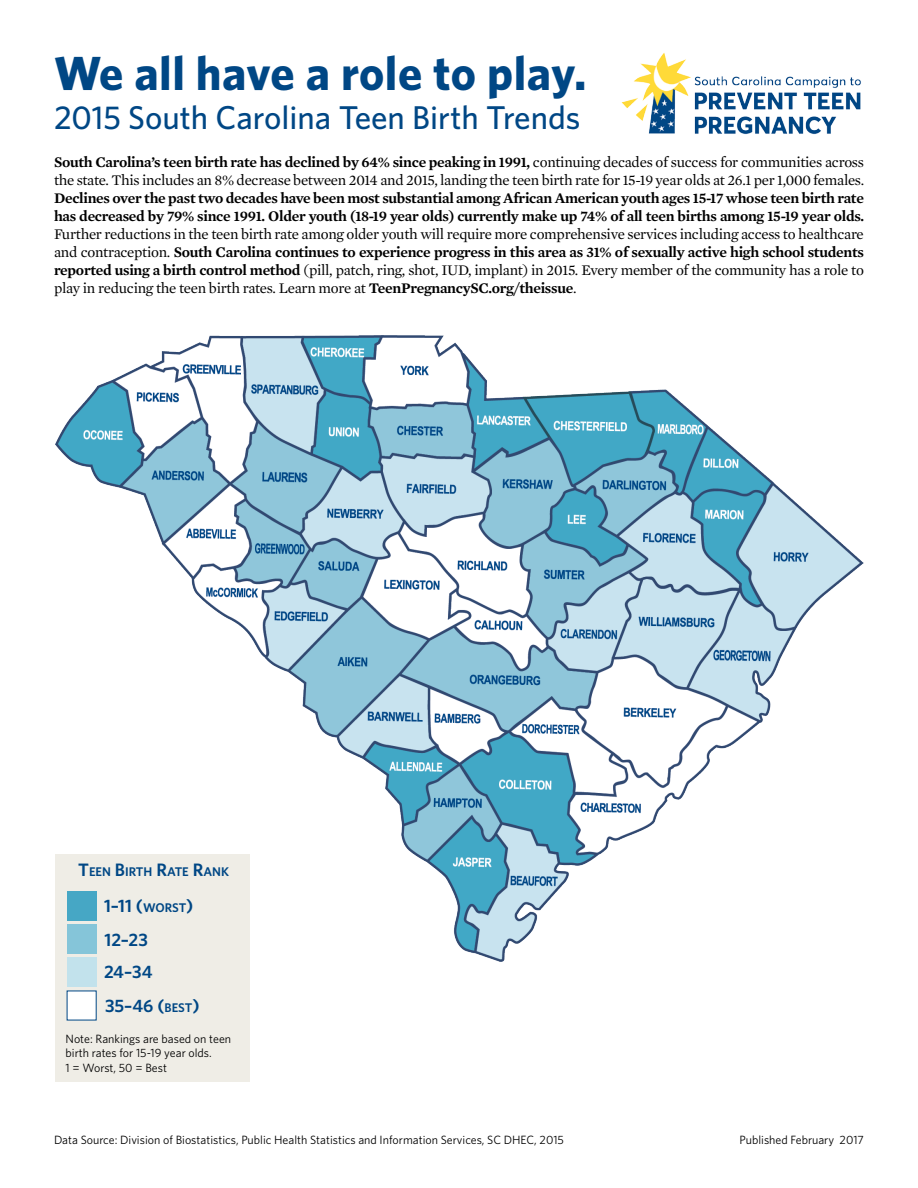
<style>
.page{position:relative;width:918px;height:1188px;background:#fff}
.page>*{position:absolute;margin:0;border:0;box-sizing:border-box;transform-origin:0 0}
.t1{font:700 48px "Whitney";letter-spacing:.01em;color:#004785}
.t2{font:500 33px "Whitney";color:#004785}
.t3{font:600 18px/34.7px "Whitney";color:#004785}
.t4{font:15px/18px "Mercury Text G1";letter-spacing:-.02em;color:#000}
.t5{font:600 15px/18px "Mercury Text G1";letter-spacing:-.02em;color:#000}
.t6{font:600 12.6px "Whitney";color:#004785}
.t7{font:12px/14.4px "Whitney";color:#000}
.s1{font-weight:600}
.s2{font-size:18px}
.s3{font-size:12.6px}
</style>
<div class="page">
<img style="left:55px;top:335px;width:809px;height:626px">
<img style="left:621px;top:53px;width:240px;height:82px">
<div style="left:55px;top:854px;width:195px;height:228px;background:#efede6"></div>
<div style="left:67px;top:891px;width:29px;height:30px;background:#46a7c5"></div>
<div style="left:67px;top:925px;width:29px;height:29px;background:#85c5d9"></div>
<div style="left:67px;top:958px;width:29px;height:29px;background:#c2e2ec"></div>
<div style="left:67px;top:991px;width:30px;height:29px;background:#fff"></div>
<h1 class="t1" style="left:54px;top:41px;width:534px">We all have a role to play.</h1>
<h2 class="t2" style="left:54px;top:96px;width:528px">2015 South Carolina Teen Birth Trends</h2>
<p class="t4" style="left:54px;top:152px;width:812px"><span class="s1">South Carolina’s teen birth rate has declined by 64% since peaking in 1991,</span> continuing decades of success for communities across the state. This includes an 8% decrease between 2014 and 2015, landing the teen birth rate for 15-19 year olds at 26.1 per 1,000 females.</p>
<p class="t5" style="left:54px;top:188px;width:812px">Declines over the past two decades have been most substantial among African American youth ages 15-17 whose teen birth rate has decreased by 79% since 1991. Older youth (18-19 year olds) currently make up 74% of all teen births among 15-19 year olds.</p>
<p class="t4" style="left:54px;top:224px;width:811px;text-align:justify">Further reductions in the teen birth rate among older youth will require more comprehensive services including access to healthcare and contraception. <span class="s1">South Carolina continues to experience progress in this area as 31% of sexually active high school students reported using a birth control method</span> (pill, patch, ring, shot, IUD, implant) in 2015. Every member of the community has a role to play in reducing the teen birth rates. Learn more at <span class="s1">TeenPregnancySC.org/theissue</span>.</p>
<p class="t6" style="left:78px;top:863px;width:152px"><span class="s2">T</span>EEN <span class="s2">B</span>IRTH <span class="s2">R</span>ATE <span class="s2">R</span>ANK</p>
<p class="t3" style="left:104px;top:888px;width:91px">1–11 (<span class="s3">WORST</span>)<br>12–23</p>
<p class="t3" style="left:104px;top:954px;width:97px;line-height:34px">24–34<br>35–46 (<span class="s3">BEST</span>)</p>
<p class="t7" style="left:66px;top:1031px;width:167px">Note: Rankings are based on teen birth rates for 15-19 year olds.<br>1 = Worst, 50 = Best</p>
<p class="t7" style="left:54px;top:1132px;width:512px">Data Source: Division of Biostatistics, Public Health Statistics and Information Services, SC DHEC, 2015</p>
<p class="t7" style="left:740px;top:1132px;width:126px">Published February 2017</p>
</div>
